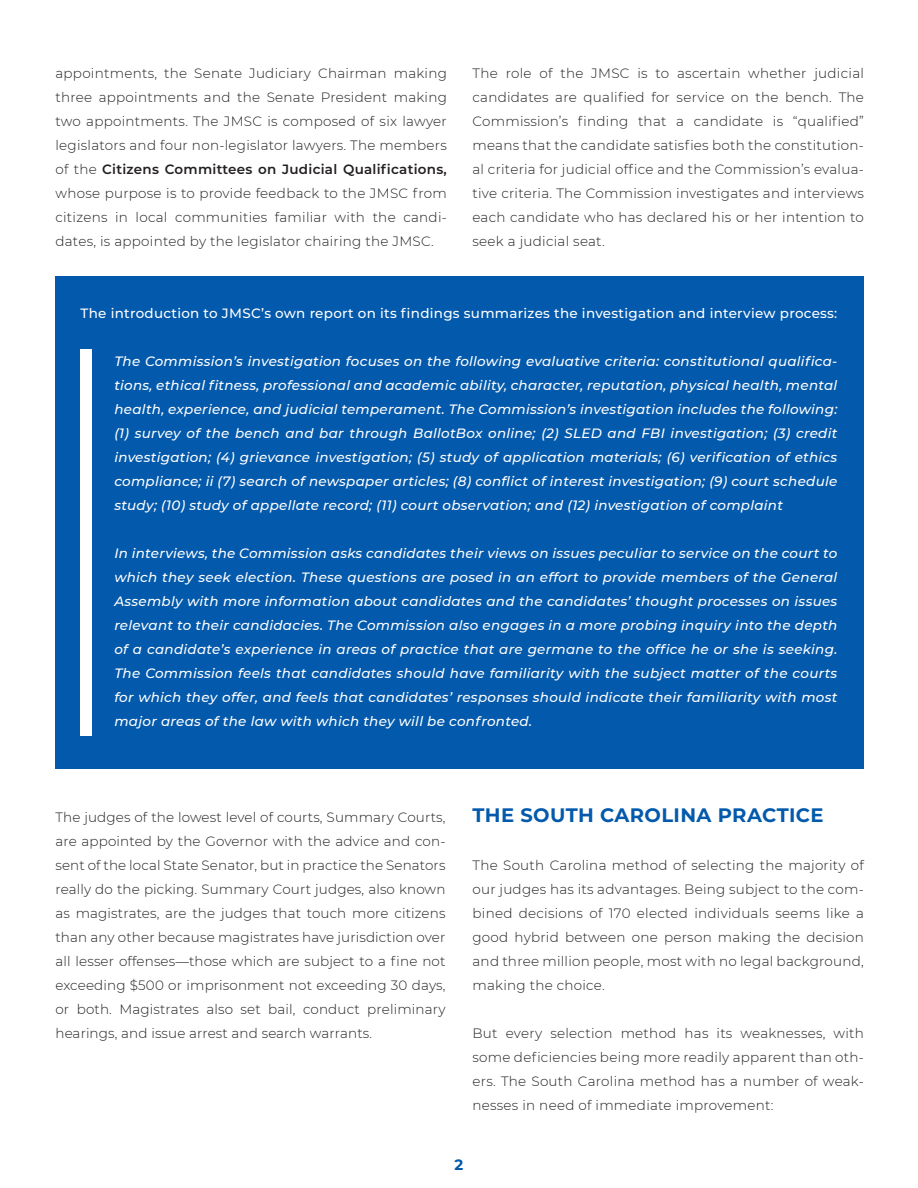
<style>
.page{position:relative;width:918px;height:1188px;background:#fff}
.page>*{position:absolute;margin:0;border:0;box-sizing:border-box;transform-origin:0 0}
.Body{font:700 19.5px "Montserrat";letter-spacing:.02em;color:#0359ab}
.t1{font:700 15px "Montserrat";color:#0359ab}
.Body-2{font:300 13.5px/24px "Montserrat";letter-spacing:.02em;color:#231f20;text-align:justify}
.Body-3{font:italic 500 13.5px/24px "Montserrat";letter-spacing:.02em;color:#fff;text-align:justify}
.Body-4{font:500 13.5px "Montserrat";letter-spacing:.02em;color:#fff}
.s1{font-weight:600}
</style>
<div class="page">
<div style="left:55px;top:276px;width:809px;height:493px;background:#0359ab"></div>
<div style="left:81px;top:349px;width:11px;height:387px;background:#fff"></div>
<p class="Body-2" style="left:55px;top:61px;width:393px">appointments, the Senate Judiciary Chairman making three appointments and the Senate President making two appointments. The JMSC is composed of six lawyer legislators and four non-legislator lawyers. The members of the <span class="s1">Citizens Committees on Judicial Qualifications, </span>whose purpose is to provide feedback to the JMSC from citizens in local communities familiar with the candi&shy;dates, is appointed by the legislator chairing the JMSC.</p>
<p class="Body-2" style="left:472px;top:61px;width:393px">The role of the JMSC is to ascertain whether judicial candidates are qualified for service on the bench. The Commission’s finding that a candidate is “qualified” means that the candidate satisfies both the constitution&shy;al criteria for judicial office and the Commission’s evalua&shy;tive criteria. The Commission investigates and interviews each candidate who has declared his or her intention to seek a judicial seat.</p>
<p class="Body-4" style="left:81px;top:304px;width:758px">The introduction to JMSC’s own report on its findings summarizes the investigation and interview process:</p>
<p class="Body-3" style="left:114px;top:349px;width:725px">The Commission’s investigation focuses on the following evaluative criteria: constitutional qualifica&shy;tions, ethical fitness, professional and academic ability, character, reputation, physical health, mental health, experience, and judicial temperament. The Commission’s investigation includes the following: (1) survey of the bench and bar through BallotBox online; (2) SLED and FBI investigation; (3) credit investigation; (4) grievance investigation; (5) study of application materials; (6) verification of ethics compliance; ii (7) search of newspaper articles; (8) conflict of interest investigation; (9) court schedule study; (10) study of appellate record; (11) court observation; and (12) investigation of complaint</p>
<p class="Body-3" style="left:114px;top:541px;width:725px">In interviews, the Commission asks candidates their views on issues peculiar to service on the court to which they seek election. These questions are posed in an effort to provide members of the General Assembly with more information about candidates and the candidates’ thought processes on issues relevant to their candidacies. The Commission also engages in a more probing inquiry into the depth of a candidate’s experience in areas of practice that are germane to the office he or she is seeking.<br>The Commission feels that candidates should have familiarity with the subject matter of the courts for which they offer, and feels that candidates’ responses should indicate their familiarity with most major areas of the law with which they will be confronted.</p>
<p class="Body-2" style="left:55px;top:805px;width:392px">The judges of the lowest level of courts, Summary Courts, are appointed by the Governor with the advice and con&shy;sent of the local State Senator, but in practice the Senators really do the picking. Summary Court judges, also known as magistrates, are the judges that touch more citizens than any other because magistrates have jurisdiction over all lesser offenses—those which are subject to a fine not exceeding $500 or imprisonment not exceeding 30 days, or both. Magistrates also set bail, conduct preliminary hearings, and issue arrest and search warrants.</p>
<p class="Body" style="left:472px;top:801px;width:353px">THE SOUTH CAROLINA PRACTICE</p>
<p class="Body-2" style="left:472px;top:853px;width:393px">The South Carolina method of selecting the majority of our judges has its advantages. Being subject to the com&shy;bined decisions of 170 elected individuals seems like a good hybrid between one person making the decision and three million people, most with no legal background, making the choice.</p>
<p class="Body-2" style="left:472px;top:1021px;width:393px">But every selection method has its weaknesses, with some deficiencies being more readily apparent than oth&shy;ers. The South Carolina method has a number of weak&shy;nesses in need of immediate improvement:</p>
<p class="t1" style="left:455px;top:1154px;width:10px">2</p>
</div>
